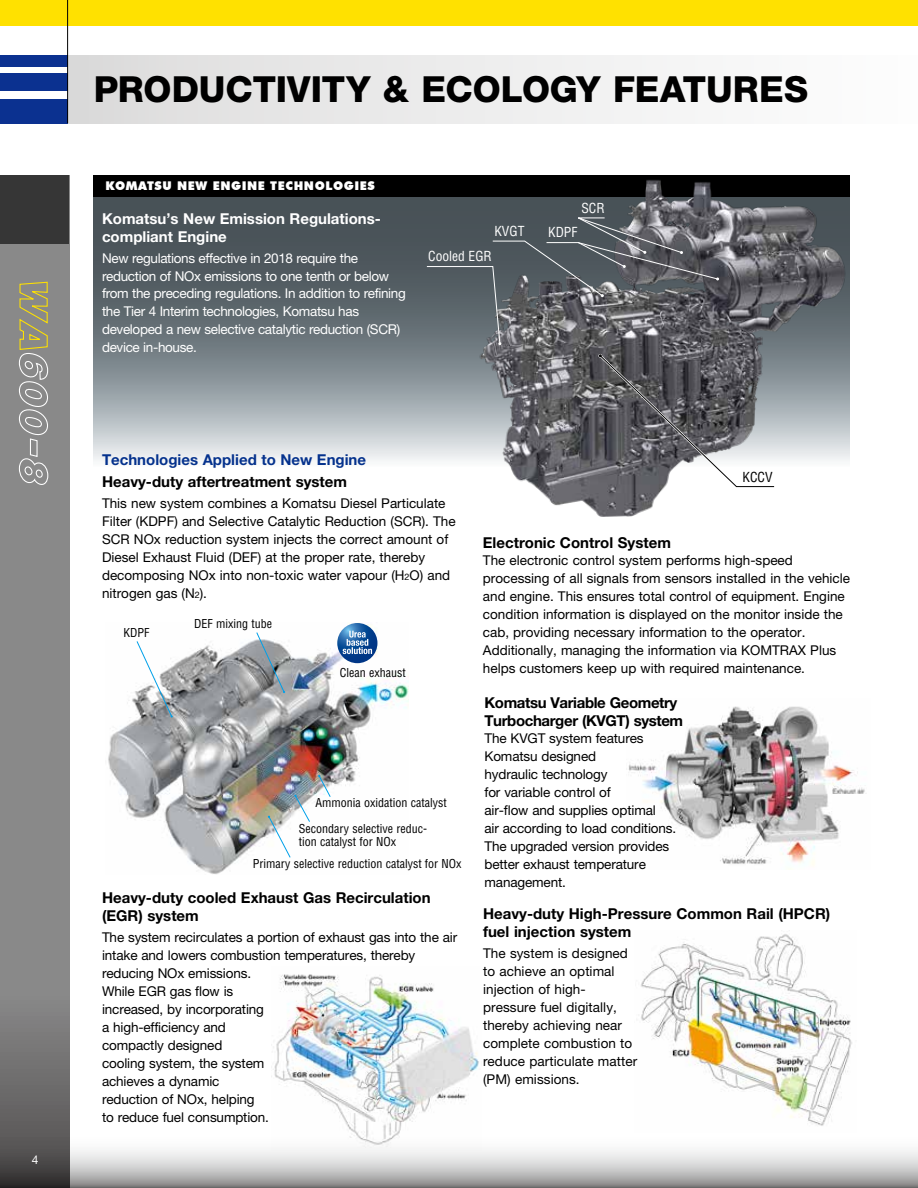
<style>
.page{position:relative;width:918px;height:1188px;background:#fff}
.page>*{position:absolute;margin:0;border:0;box-sizing:border-box;transform-origin:0 0}
.t1{font:800 36px "Helvetica Neue LT Pro";letter-spacing:-.005em;color:#000}
.t2{font:700 15px/18px "Helvetica Neue LT Pro";color:#000}
.t3{font:700 15px/18px "Helvetica Neue LT Pro";color:#fff}
.t4{font:700 15px/18px "Helvetica Neue LT Pro";letter-spacing:-.025em;color:#000}
.t5{font:700 15px "Helvetica Neue LT Pro";color:#05328d}
.t6{font:13.5px/18px "Helvetica Neue LT Pro";color:#000}
.t7{font:13.5px/18px "Helvetica Neue LT Pro";letter-spacing:-.025em;color:#fff}
.t8{font:condensed 13.5px "Helvetica LT Std";color:#fff}
.t9{font:condensed 13.5px "Helvetica LT Std";color:#000}
.t10{font:condensed 12px/25.2px "Helvetica LT Std";color:#000}
.t11{font:900 12px "Futura BT";letter-spacing:.05em;color:#fff}
.t12{font:12px "Helvetica Neue LT Pro";color:#fff}
.s1{font-size:9px}
</style>
<div class="page">
<svg style="left:94px;top:196px;width:375px;height:265px;background:#7a8388"></svg>
<div style="left:94px;top:175px;width:756px;height:21px;background:#000"></div>
<img style="left:273px;top:974px;width:206px;height:159px">
<img style="left:628px;top:706px;width:237px;height:160px">
<img style="left:108px;top:622px;width:300px;height:252px">
<svg style="left:136px;top:641px;width:37px;height:77px"></svg>
<svg style="left:256px;top:632px;width:29px;height:61px;background:#9ba3a8"></svg>
<svg style="left:318px;top:775px;width:13px;height:23px"></svg>
<svg style="left:268px;top:795px;width:42px;height:63px"></svg>
<svg style="left:337px;top:623px;width:40px;height:40px"></svg>
<svg style="left:343px;top:631px;width:29px;height:23px"></svg>
<div style="left:68px;top:55px;width:850px;height:68px;background:linear-gradient(to right,#dcdcdc,#fefeff)"></div>
<div style="left:0;top:99px;width:68px;height:24px;background:#0b3190"></div>
<div style="left:0;top:55px;width:68px;height:12px;background:#0b3190"></div>
<div style="left:0;top:74px;width:68px;height:17px;background:#0b3190"></div>
<img style="left:641px;top:934px;width:211px;height:192px">
<img style="left:469px;top:180px;width:381px;height:337px">
<svg style="left:426px;top:217px;width:293px;height:128px;background:#5f6469"></svg>
<svg style="left:596px;top:352px;width:180px;height:137px;background:#77777b"></svg>
<div style="left:0;top:0;width:918px;height:25px;background:#ffe100"></div>
<hr style="left:67px;top:0;width:1px;height:123px;background:#000">
<svg style="left:0;top:243px;width:69px;height:890px;background:#858484"></svg>
<div style="left:0;top:175px;width:69px;height:68px;background:#363636"></div>
<svg style="left:0;top:1133px;width:918px;height:55px"></svg>
<svg style="left:18px;top:281px;width:31px;height:205px;background:#9a988c"></svg>
<p class="t12" style="left:32px;top:1153px;width:8px">4</p>
<h1 class="t1" style="left:93px;top:68px;width:716px">PRODUCTIVITY &amp; ECOLOGY FEATURES</h1>
<p class="t11" style="left:106px;top:178px;width:271px">KOMATSU NEW ENGINE TECHNOLOGIES</p>
<p class="t3" style="left:102px;top:209px;width:280px">Komatsu’s New Emission Regulations&shy;compliant Engine</p>
<p class="t7" style="left:102px;top:249px;width:305px">New regulations effective in 2018 require the reduction of NOx emissions to one tenth or below from the preceding regulations. In addition to refining the Tier 4 Interim technologies, Komatsu has developed a new selective catalytic reduction (SCR) device in-house.</p>
<p class="t8" style="left:581px;top:199px;width:25px">SCR</p>
<p class="t8" style="left:494px;top:222px;width:32px">KVGT</p>
<p class="t8" style="left:548px;top:224px;width:31px">KDPF</p>
<p class="t8" style="left:428px;top:247px;width:65px">Cooled EGR</p>
<p class="t5" style="left:102px;top:450px;width:266px">Technologies Applied to New Engine</p>
<p class="t2" style="left:102px;top:472px;width:247px">Heavy-duty aftertreatment system</p>
<p class="t6" style="left:102px;top:494px;width:355px">This new system combines a Komatsu Diesel Particulate Filter (KDPF) and Selective Catalytic Reduction (SCR). The SCR NOx reduction system injects the correct amount of Diesel Exhaust Fluid (DEF) at the proper rate, thereby decomposing NOx into non-toxic water vapour (H<span class="s1">2</span>O) and nitrogen gas (N<span class="s1">2</span>).</p>
<p class="t10" style="left:124px;top:620px;width:28px">KDPF</p>
<p class="t10" style="left:194px;top:611px;width:79px">DEF mixing tube</p>
<p class="t10" style="left:340px;top:660px;width:67px">Clean exhaust</p>
<p class="t10" style="left:299px;top:790px;width:149px;text-indent:17px">Ammonia oxidation catalyst<br>Secondary selective reduc-</p>
<p class="t10" style="left:253px;top:831px;width:210px;line-height:22px;text-indent:46px">tion catalyst for NOx<br>Primary selective reduction catalyst for NOx</p>
<p class="t2" style="left:102px;top:889px;width:330px">Heavy-duty cooled Exhaust Gas Recirculation (EGR) system</p>
<p class="t6" style="left:102px;top:928px;width:357px">The system recirculates a portion of exhaust gas into the air intake and lowers combustion temperatures, thereby reducing NOx emissions.<br>While EGR gas flow is<br>increased, by incorporating<br>a high-efficiency and<br>compactly designed<br>cooling system, the system<br>achieves a dynamic<br>reduction of NOx, helping<br>to reduce fuel consumption.</p>
<p class="t9" style="left:743px;top:468px;width:32px">KCCV</p>
<p class="t2" style="left:483px;top:534px;width:190px">Electronic Control System</p>
<p class="t6" style="left:483px;top:551px;width:369px">The electronic control system performs high-speed processing of all signals from sensors installed in the vehicle and engine. This ensures total control of equipment. Engine condition information is displayed on the monitor inside the cab, providing necessary information to the operator.<br>Additionally, managing the information via KOMTRAX Plus helps customers keep up with required maintenance.</p>
<p class="t4" style="left:485px;top:693px;width:200px">Komatsu Variable Geometry<br>Turbocharger (KVGT) system</p>
<p class="t6" style="left:485px;top:729px;width:193px">The KVGT system features<br>Komatsu designed<br>hydraulic technology<br>for variable control of<br>air-flow and supplies optimal<br>air according to load conditions.<br>The upgraded version provides better exhaust temperature management.</p>
<p class="t2" style="left:483px;top:905px;width:349px">Heavy-duty High-Pressure Common Rail (HPCR) fuel injection system</p>
<p class="t6" style="left:483px;top:944px;width:156px">The system is designed to achieve an optimal injection of high&shy;pressure fuel digitally, thereby achieving near complete combustion to reduce particulate matter (PM) emissions.</p>
</div>
